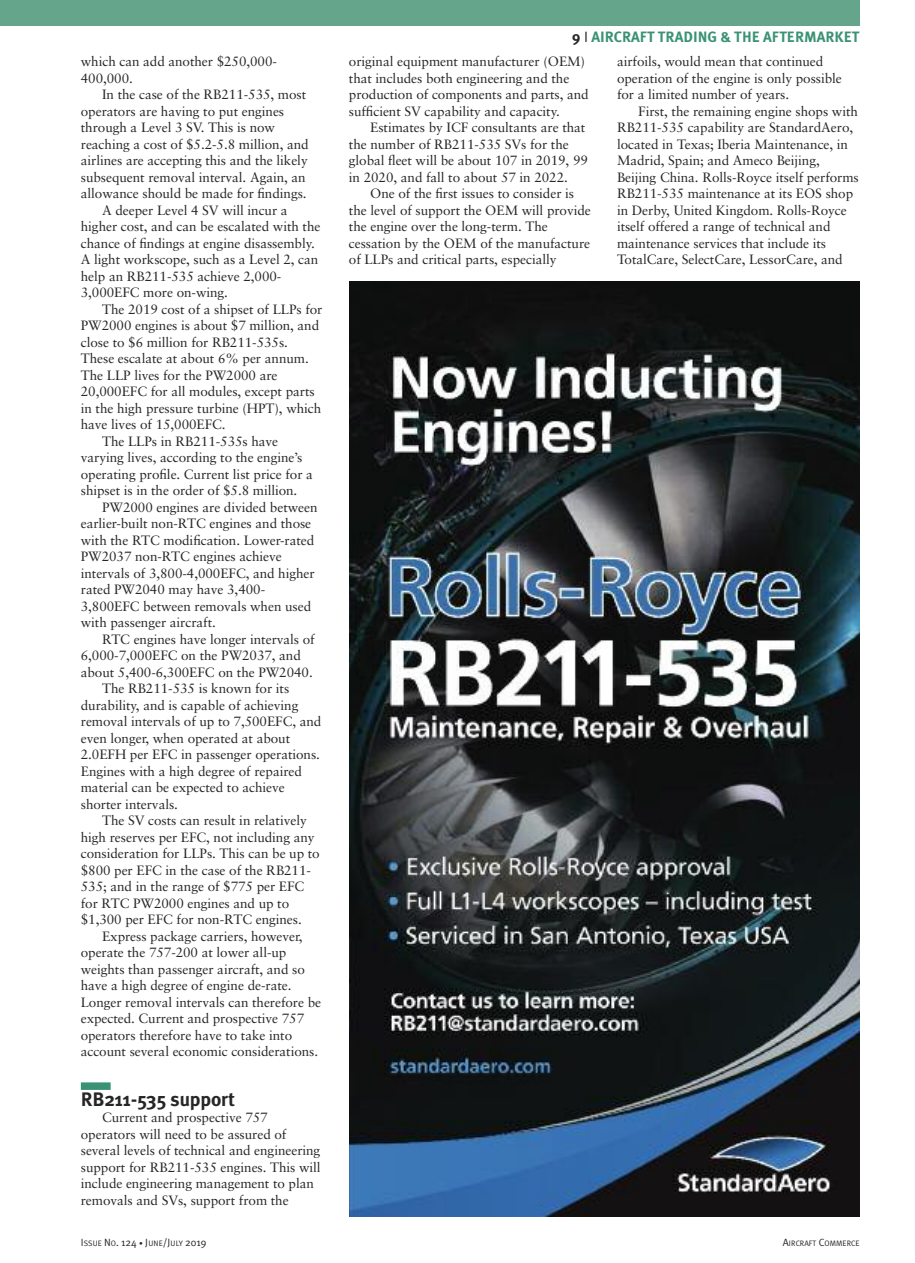
<style>
.page{position:relative;width:915px;height:1263px;background:#fff}
.page>*{position:absolute;margin:0;border:0;box-sizing:border-box;transform-origin:0 0}
.t1{font:700 19.5px "Meta Plus";letter-spacing:-.005em;color:#272627}
.t2{font:700 15px "Meta Plus";color:#3a9274}
.t3{font:13.5px/16.5px "Sabon";letter-spacing:-.005em;color:#272627}
.t4{font:10.5px "Meta Plus Normal";color:#272627}
.t5{font:7.8px "Meta Plus Normal";color:#272627}
.s1{color:#272627}
.s2{font-family:"Meta Plus Normal";font-weight:400;color:#272627}
.s3{font-size:7.8px}
.s4{font-size:7.5px}
.s5{font-size:10.5px}
</style>
<div class="page">
<div style="left:81px;top:1082px;width:30px;height:8px;background:#3a9274"></div>
<div style="left:0;top:0;width:859px;height:26px;background:#65a58b"></div>
<img style="left:349px;top:281px;width:510px;height:935px">
<p class="t3" style="left:81px;top:54px;width:198px">which can add another $250,000-<br>400,000.</p>
<p class="t3" style="left:102px;top:87px;width:205px">In the case of the RB211-535, most</p>
<p class="t3" style="left:81px;top:104px;width:205px">operators are having to put engines</p>
<p class="t3" style="left:81px;top:120px;width:196px">through a Level 3 SV. This is now</p>
<p class="t3" style="left:81px;top:137px;width:229px">reaching a cost of $5.2-5.8 million, and</p>
<p class="t3" style="left:81px;top:153px;width:228px">airlines are accepting this and the likely</p>
<p class="t3" style="left:81px;top:170px;width:226px">subsequent removal interval. Again, an</p>
<p class="t3" style="left:81px;top:186px;width:227px">allowance should be made for findings.</p>
<p class="t3" style="left:102px;top:203px;width:187px">A deeper Level 4 SV will incur a</p>
<p class="t3" style="left:81px;top:219px;width:241px">higher cost, and can be escalated with the</p>
<p class="t3" style="left:81px;top:236px;width:235px">chance of findings at engine disassembly.</p>
<p class="t3" style="left:81px;top:252px;width:239px">A light workscope, such as a Level 2, can</p>
<p class="t3" style="left:81px;top:269px;width:202px">help an RB211-535 achieve 2,000-</p>
<p class="t3" style="left:81px;top:285px;width:149px">3,000EFC more on-wing.</p>
<p class="t3" style="left:102px;top:302px;width:222px">The 2019 cost of a shipset of LLPs for</p>
<p class="t3" style="left:81px;top:318px;width:240px">PW2000 engines is about $7 million, and</p>
<p class="t3" style="left:81px;top:335px;width:208px">close to $6 million for RB211-535s.</p>
<p class="t3" style="left:81px;top:351px;width:229px">These escalate at about 6% per annum.</p>
<p class="t3" style="left:81px;top:368px;width:198px">The LLP lives for the PW2000 are</p>
<p class="t3" style="left:81px;top:384px;width:235px">20,000EFC for all modules, except parts</p>
<p class="t3" style="left:81px;top:401px;width:242px">in the high pressure turbine (HPT), which</p>
<p class="t3" style="left:81px;top:417px;width:146px">have lives of 15,000EFC.</p>
<p class="t3" style="left:102px;top:434px;width:177px">The LLPs in RB211-535s have</p>
<p class="t3" style="left:81px;top:450px;width:223px">varying lives, according to the engine’s</p>
<p class="t3" style="left:81px;top:467px;width:233px">operating profile. Current list price for a</p>
<p class="t3" style="left:81px;top:483px;width:218px">shipset is in the order of $5.8 million.</p>
<p class="t3" style="left:102px;top:500px;width:217px">PW2000 engines are divided between</p>
<p class="t3" style="left:81px;top:516px;width:232px">earlier-built non-RTC engines and those</p>
<p class="t3" style="left:81px;top:533px;width:235px">with the RTC modification. Lower-rated</p>
<p class="t3" style="left:81px;top:549px;width:202px">PW2037 non-RTC engines achieve</p>
<p class="t3" style="left:81px;top:566px;width:235px">intervals of 3,800-4,000EFC, and higher</p>
<p class="t3" style="left:81px;top:582px;width:186px">rated PW2040 may have 3,400-</p>
<p class="t3" style="left:81px;top:599px;width:232px">3,800EFC between removals when used</p>
<p class="t3" style="left:81px;top:615px;width:136px">with passenger aircraft.</p>
<p class="t3" style="left:102px;top:632px;width:214px">RTC engines have longer intervals of</p>
<p class="t3" style="left:81px;top:648px;width:221px">6,000-7,000EFC on the PW2037, and</p>
<p class="t3" style="left:81px;top:665px;width:233px">about 5,400-6,300EFC on the PW2040.</p>
<p class="t3" style="left:102px;top:681px;width:189px">The RB211-535 is known for its</p>
<p class="t3" style="left:81px;top:698px;width:219px">durability, and is capable of achieving</p>
<p class="t3" style="left:81px;top:714px;width:242px">removal intervals of up to 7,500EFC, and</p>
<p class="t3" style="left:81px;top:731px;width:211px">even longer, when operated at about</p>
<p class="t3" style="left:81px;top:747px;width:240px">2.0EFH per EFC in passenger operations.</p>
<p class="t3" style="left:81px;top:764px;width:222px">Engines with a high degree of repaired</p>
<p class="t3" style="left:81px;top:780px;width:205px">material can be expected to achieve</p>
<p class="t3" style="left:81px;top:797px;width:99px">shorter intervals.</p>
<p class="t3" style="left:102px;top:813px;width:206px">The SV costs can result in relatively</p>
<p class="t3" style="left:81px;top:830px;width:235px">high reserves per EFC, not including any</p>
<p class="t3" style="left:81px;top:846px;width:240px">consideration for LLPs. This can be up to</p>
<p class="t3" style="left:81px;top:863px;width:232px">$800 per EFC in the case of the RB211-</p>
<p class="t3" style="left:81px;top:879px;width:225px">535; and in the range of $775 per EFC</p>
<p class="t3" style="left:81px;top:896px;width:210px">for RTC PW2000 engines and up to</p>
<p class="t3" style="left:81px;top:912px;width:222px">$1,300 per EFC for non-RTC engines.</p>
<p class="t3" style="left:102px;top:929px;width:202px">Express package carriers, however,</p>
<p class="t3" style="left:81px;top:945px;width:207px">operate the 757-200 at lower all-up</p>
<p class="t3" style="left:81px;top:962px;width:225px">weights than passenger aircraft, and so</p>
<p class="t3" style="left:81px;top:978px;width:212px">have a high degree of engine de-rate.</p>
<p class="t3" style="left:81px;top:995px;width:242px">Longer removal intervals can therefore be</p>
<p class="t3" style="left:81px;top:1011px;width:225px">expected. Current and prospective 757</p>
<p class="t3" style="left:81px;top:1028px;width:213px">operators therefore have to take into</p>
<p class="t3" style="left:81px;top:1044px;width:239px">account several economic considerations.</p>
<h1 class="t1" style="left:81px;top:1087px;width:155px">RB211-535 support</h1>
<p class="t3" style="left:81px;top:1110px;width:241px;text-indent:21px">Current and prospective 757 operators will need to be assured of several levels of technical and engineering support for RB211-535 engines. This will include engineering management to plan removals and SVs, support from the</p>
<p class="t2" style="left:572px;top:28px;width:289px"><span class="s1">9</span> <span class="s2">I</span> AIRCRAFT TRADING &amp; THE AFTERMARKET</p>
<p class="t3" style="left:349px;top:54px;width:241px">original equipment manufacturer (OEM) that includes both engineering and the production of components and parts, and sufficient SV capability and capacity.</p>
<p class="t3" style="left:349px;top:120px;width:240px;text-indent:21px">Estimates by ICF consultants are that the number of RB211-535 SVs for the global fleet will be about 107 in 2019, 99 in 2020, and fall to about 57 in 2022.</p>
<p class="t3" style="left:349px;top:186px;width:243px;text-indent:21px">One of the first issues to consider is the level of support the OEM will provide the engine over the long-term. The cessation by the OEM of the manufacture of LLPs and critical parts, especially</p>
<p class="t3" style="left:616px;top:54px;width:226px">airfoils, would mean that continued operation of the engine is only possible for a limited number of years.</p>
<p class="t3" style="left:616px;top:104px;width:243px;text-indent:21px">First, the remaining engine shops with RB211-535 capability are StandardAero, located in Texas; Iberia Maintenance, in Madrid, Spain; and Ameco Beijing, Beijing China. Rolls-Royce itself performs RB211-535 maintenance at its EOS shop in Derby, United Kingdom. Rolls-Royce itself offered a range of technical and maintenance services that include its TotalCare, SelectCare, LessorCare, and</p>
<p class="t4" style="left:81px;top:1236px;width:127px">I<span class="s3">SSUE</span> N<span class="s3">O</span>. 124 <span class="s4">•</span> J<span class="s3">UNE</span>/J<span class="s3">ULY</span> 2019</p>
<p class="t5" style="left:782px;top:1238px;width:78px"><span class="s5">A</span>IRCRAFT <span class="s5">C</span>OMMERCE</p>
</div>
